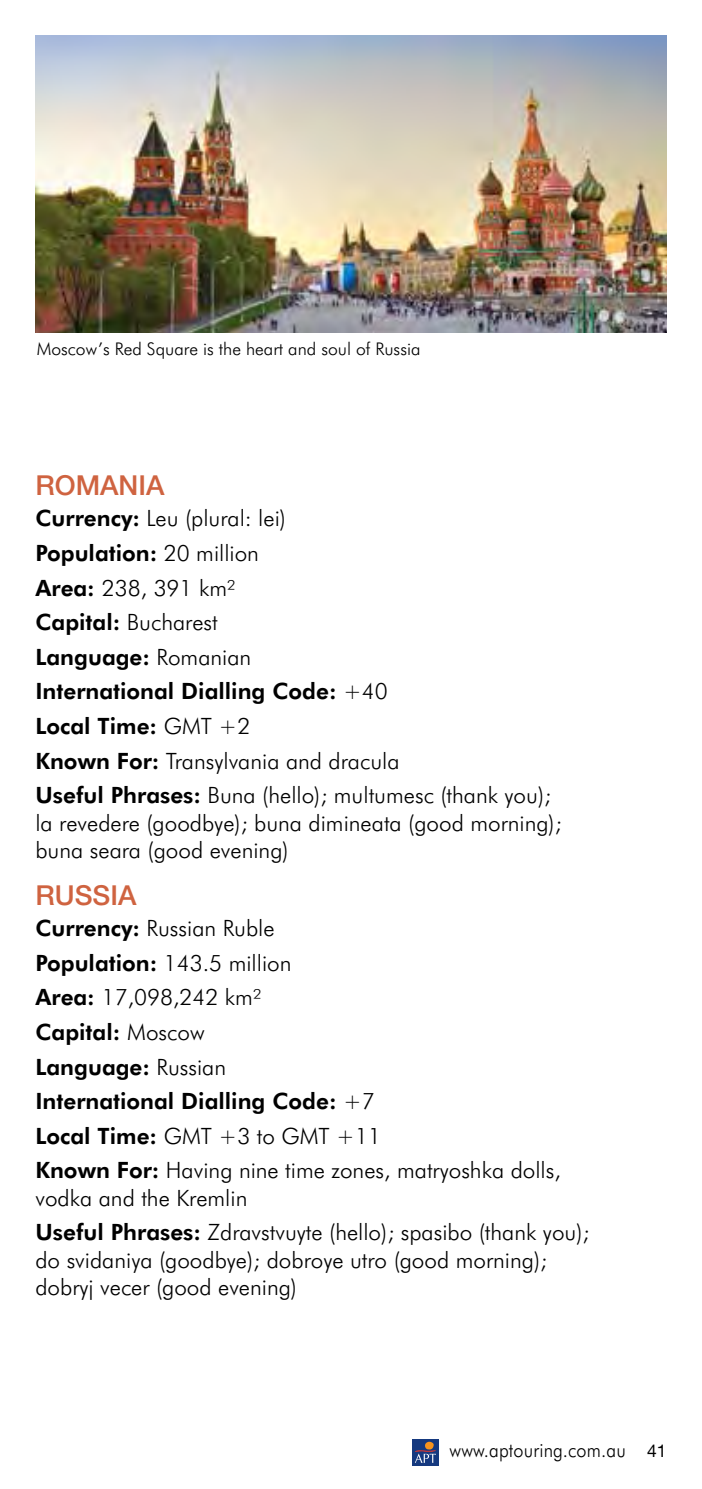
<style>
.page{position:relative;width:702px;height:1489px;background:#fff}
.page>*{position:absolute;margin:0;border:0;box-sizing:border-box;transform-origin:0 0}
.t1{font:500 27.5px "Helvetica Neue";color:#cf6340}
.t2{font:300 22.5px/34.5px "Futura BT";color:#000}
.t3{font:300 20px "Futura BT";letter-spacing:.01em;color:#000;scale:.9 1}
.t4{font:300 17.5px "Futura BT";color:#000}
.s1{font-weight:800}
.s2{font-family:"Helvetica Neue";font-weight:400;font-size:17.5px}
</style>
<div class="page">
<div style="left:412px;top:1439px;width:26px;height:26px;background:#15397f"></div>
<svg style="left:415px;top:1441px;width:21px;height:21px"></svg>
<img style="left:35px;top:35px;width:631px;height:298px">
<p class="t4" style="left:37px;top:337px;width:385px">Moscow’s Red Square is the heart and soul of Russia</p>
<p class="t1" style="left:35px;top:469px;width:130px">ROMANIA</p>
<p class="t2" style="left:35px;top:501px;width:517px"><span class="s1">Currency:</span> Leu (plural: lei)<br><span class="s1">Population:</span> 20 million<br><span class="s1">Area:</span> 238, 391 km²<br><span class="s1">Capital:</span> Bucharest<br><span class="s1">Language:</span> Romanian<br><span class="s1">International Dialling Code:</span> +40<br><span class="s1">Local Time:</span> GMT +2<br><span class="s1">Known For:</span> Transylvania and dracula<br><span class="s1">Useful Phrases:</span> Buna (hello); multumesc (thank you);</p>
<p class="t2" style="left:35px;top:808px;width:527px;line-height:27.5px">la revedere (goodbye); buna dimineata (good morning); buna seara (good evening)</p>
<p class="t1" style="left:35px;top:878px;width:102px">RUSSIA</p>
<p class="t2" style="left:35px;top:910px;width:527px"><span class="s1">Currency:</span> Russian Ruble<br><span class="s1">Population:</span> 143.5 million<br><span class="s1">Area:</span> 17,098,242 km²<br><span class="s1">Capital:</span> Moscow<br><span class="s1">Language:</span> Russian<br><span class="s1">International Dialling Code:</span> +7<br><span class="s1">Local Time:</span> GMT +3 to GMT +11<br><span class="s1">Known For:</span> Having nine time zones, matryoshka dolls,</p>
<p class="t2" style="left:35px;top:1180px;width:555px">vodka and the Kremlin<br><span class="s1">Useful Phrases:</span> Zdravstvuyte (hello); spasibo (thank you);</p>
<p class="t2" style="left:35px;top:1245px;width:513px;line-height:27.5px">do svidaniya (goodbye); dobroye utro (good morning); dobryj vecer (good evening)</p>
<p class="t3" style="left:449px;top:1437px;width:242px">www.aptouring.com.au <span class="s2">41</span></p>
</div>
